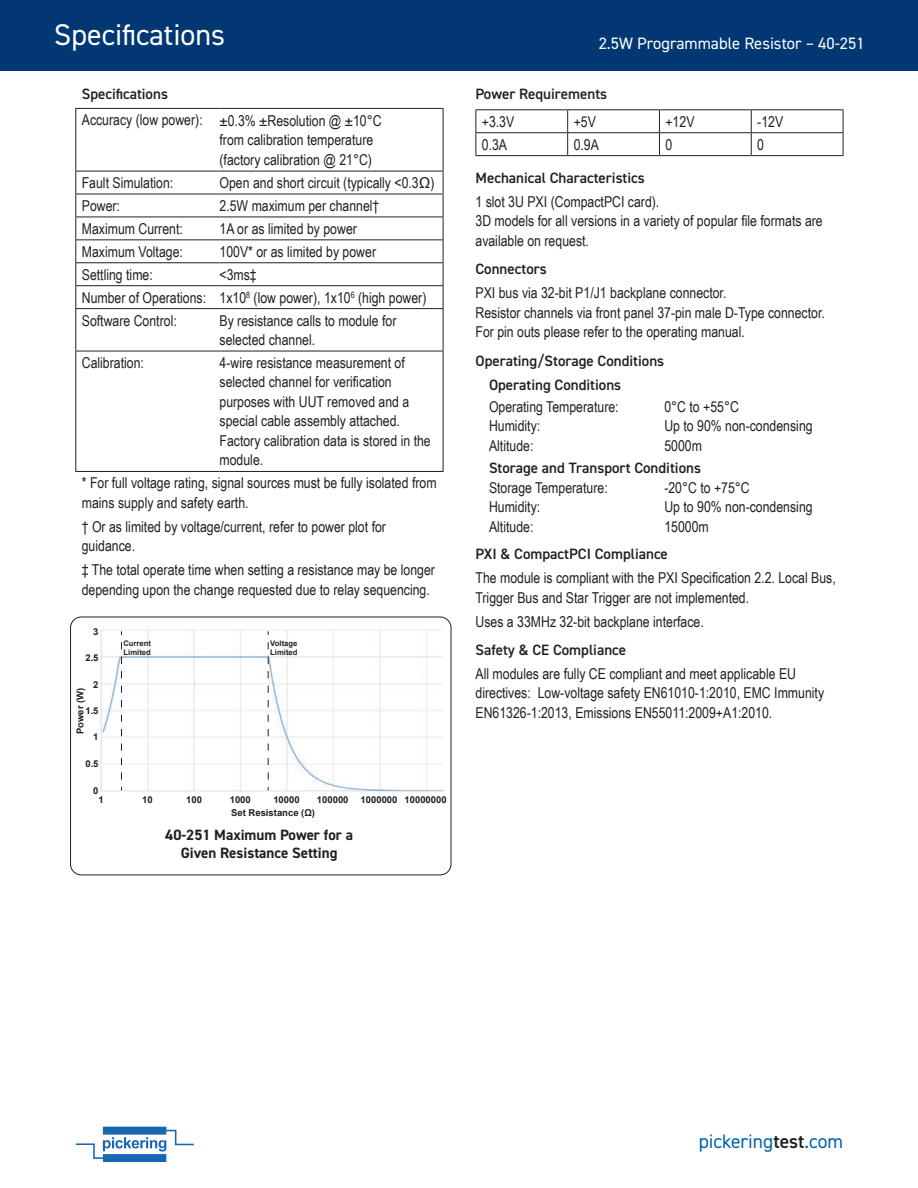
<style>
.page{position:relative;width:918px;height:1188px;background:#fff}
.page>*{position:absolute;margin:0;border:0;box-sizing:border-box;transform-origin:0 0}
.t1{font:30px "DIN2014";color:#fff}
.t2{font:19.5px "DIN2014";color:#0164ad}
.t3{font:16.5px "DIN2014";color:#fff}
.Body{font:15px/19.5px "Arial Narrow";color:#231f20}
.Sub-Heading{font:600 15px "DIN2014";color:#231f20}
.Figure_Title{font:700 15px/18px "DIN2014";color:#231f20;text-align:center}
.t4{font:700 9.45px "Arial";color:#231f20}
.t5{font:700 7.65px/9.3px "Arial";color:#231f20}
.s1{font-weight:600;color:#231f20}
</style>
<div class="page">
<div style="left:0;top:0;width:918px;height:70px;background:#013874"></div>
<svg style="left:76px;top:1127px;width:118px;height:35px"></svg>
<hr style="left:75px;top:108px;width:145px;height:1px;background:#231f20">
<hr style="left:75px;top:109px;width:1px;height:62px;background:#231f20">
<hr style="left:220px;top:108px;width:223px;height:1px;background:#231f20">
<hr style="left:443px;top:109px;width:1px;height:62px;background:#231f20">
<hr style="left:75px;top:171px;width:145px;height:1px;background:#231f20">
<hr style="left:220px;top:171px;width:223px;height:1px;background:#231f20">
<hr style="left:75px;top:194px;width:145px;height:1px;background:#231f20">
<hr style="left:220px;top:194px;width:223px;height:1px;background:#231f20">
<hr style="left:75px;top:217px;width:145px;height:1px;background:#231f20">
<hr style="left:220px;top:217px;width:223px;height:1px;background:#231f20">
<hr style="left:75px;top:239px;width:145px;height:1px;background:#231f20">
<hr style="left:220px;top:239px;width:223px;height:1px;background:#231f20">
<hr style="left:75px;top:262px;width:145px;height:1px;background:#231f20">
<hr style="left:220px;top:262px;width:223px;height:1px;background:#231f20">
<hr style="left:75px;top:285px;width:145px;height:1px;background:#231f20">
<svg style="left:75px;top:171px;width:1px;height:137px"></svg>
<hr style="left:220px;top:285px;width:223px;height:1px;background:#231f20">
<svg style="left:443px;top:171px;width:1px;height:137px"></svg>
<hr style="left:75px;top:308px;width:145px;height:1px;background:#231f20">
<hr style="left:75px;top:309px;width:1px;height:42px;background:#231f20">
<hr style="left:220px;top:308px;width:223px;height:1px;background:#231f20">
<hr style="left:443px;top:309px;width:1px;height:42px;background:#231f20">
<hr style="left:75px;top:351px;width:145px;height:1px;background:#231f20">
<hr style="left:75px;top:351px;width:1px;height:120px;background:#231f20">
<hr style="left:220px;top:351px;width:223px;height:1px;background:#231f20">
<hr style="left:443px;top:351px;width:1px;height:120px;background:#231f20">
<hr style="left:75px;top:471px;width:145px;height:1px;background:#231f20">
<hr style="left:220px;top:471px;width:223px;height:1px;background:#231f20">
<img style="left:100px;top:629px;width:345px;height:164px">
<svg style="left:121px;top:642px;width:1px;height:148px"></svg>
<svg style="left:268px;top:642px;width:1px;height:148px"></svg>
<hr style="left:476px;top:132px;width:92px;height:1px;background:#231f20">
<hr style="left:568px;top:132px;width:91px;height:1px;background:#231f20">
<svg style="left:567px;top:110px;width:1px;height:45px"></svg>
<hr style="left:659px;top:132px;width:92px;height:1px;background:#231f20">
<svg style="left:659px;top:110px;width:1px;height:45px"></svg>
<hr style="left:751px;top:132px;width:92px;height:1px;background:#231f20">
<svg style="left:751px;top:110px;width:1px;height:45px"></svg>
<hr style="left:476px;top:109px;width:92px;height:1px;background:#231f20">
<hr style="left:568px;top:109px;width:91px;height:1px;background:#231f20">
<hr style="left:659px;top:109px;width:92px;height:1px;background:#231f20">
<hr style="left:751px;top:109px;width:92px;height:1px;background:#231f20">
<svg style="left:476px;top:110px;width:1px;height:45px"></svg>
<svg style="left:843px;top:110px;width:1px;height:45px"></svg>
<hr style="left:476px;top:155px;width:92px;height:1px;background:#231f20">
<hr style="left:568px;top:155px;width:91px;height:1px;background:#231f20">
<hr style="left:659px;top:155px;width:92px;height:1px;background:#231f20">
<hr style="left:751px;top:155px;width:92px;height:1px;background:#231f20">
<div style="left:70px;top:617px;width:381px;height:258px;border:1px solid #231f20;border-radius:11px"></div>
<h1 class="t1" style="left:54px;top:16px;width:172px">Specifications</h1>
<p class="Sub-Heading" style="left:82px;top:84px;width:88px">Specifications</p>
<p class="Body" style="left:82px;top:110px;width:122px">Accuracy (low power):</p>
<p class="Body" style="left:220px;top:110px;width:164px">±0.3% ±Resolution @ ±10°C from calibration temperature (factory calibration @ 21°C)</p>
<p class="Body" style="left:82px;top:172px;width:93px">Fault Simulation:</p>
<p class="Body" style="left:220px;top:172px;width:216px">Open and short circuit (typically &lt;0.3Ω)</p>
<p class="Body" style="left:82px;top:195px;width:40px">Power:</p>
<p class="Body" style="left:220px;top:195px;width:161px">2.5W maximum per channel†</p>
<p class="Body" style="left:82px;top:218px;width:103px">Maximum Current:</p>
<p class="Body" style="left:220px;top:218px;width:139px">1A or as limited by power</p>
<p class="Body" style="left:82px;top:241px;width:103px">Maximum Voltage:</p>
<p class="Body" style="left:220px;top:241px;width:158px">100V* or as limited by power</p>
<p class="Body" style="left:82px;top:264px;width:73px">Settling time:</p>
<p class="Body" style="left:220px;top:264px;width:39px">&lt;3ms‡</p>
<p class="Body" style="left:82px;top:287px;width:126px">Number of Operations:</p>
<p class="Body" style="left:220px;top:287px;width:208px">1x10<sup>8</sup> (low power), 1x10<sup>6</sup> (high power)</p>
<p class="Body" style="left:82px;top:310px;width:97px">Software Control:</p>
<p class="Body" style="left:220px;top:310px;width:179px">By resistance calls to module for selected channel.</p>
<p class="Body" style="left:82px;top:352px;width:64px">Calibration:</p>
<p class="Body" style="left:220px;top:352px;width:213px">4-wire resistance measurement of selected channel for verification purposes with UUT removed and a special cable assembly attached.<br>Factory calibration data is stored in the module.</p>
<p class="Body" style="left:82px;top:473px;width:356px">* For full voltage rating, signal sources must be fully isolated from mains supply and safety earth.</p>
<p class="Body" style="left:82px;top:516px;width:306px">† Or as limited by voltage/current, refer to power plot for guidance.</p>
<p class="Body" style="left:82px;top:559px;width:355px">‡ The total operate time when setting a resistance may be longer depending upon the change requested due to relay sequencing.</p>
<p class="t4" style="left:93px;top:626px;width:7px">3</p>
<p class="t4" style="left:85px;top:651px;width:15px">2.5</p>
<p class="t4" style="left:93px;top:678px;width:7px">2</p>
<p class="t4" style="left:74px;top:734px;width:48px;rotate:-90deg">Power (W)</p>
<p class="t4" style="left:85px;top:704px;width:15px">1.5</p>
<p class="t4" style="left:93px;top:731px;width:7px">1</p>
<p class="t4" style="left:85px;top:757px;width:15px">0.5</p>
<p class="t4" style="left:93px;top:784px;width:7px">0</p>
<p class="t5" style="left:123px;top:639px;width:29px">Current<br>Limited</p>
<p class="t5" style="left:270px;top:639px;width:29px">Voltage<br>Limited</p>
<p class="t4" style="left:98px;top:793px;width:7px">1</p>
<p class="t4" style="left:142px;top:793px;width:12px">10</p>
<p class="t4" style="left:186px;top:793px;width:17px">100</p>
<p class="t4" style="left:230px;top:793px;width:23px">1000</p>
<p class="t4" style="left:273px;top:793px;width:28px">10000</p>
<p class="t4" style="left:317px;top:793px;width:33px">100000</p>
<p class="t4" style="left:361px;top:793px;width:88px">1000000 10000000</p>
<p class="t4" style="left:231px;top:807px;width:85px">Set Resistance (Ω)</p>
<p class="Figure_Title" style="left:165px;top:826px;width:189px">40-251 Maximum Power for a<br>Given Resistance Setting</p>
<p class="t3" style="left:599px;top:33px;width:268px">2.5W Programmable Resistor – 40-251</p>
<p class="Sub-Heading" style="left:476px;top:84px;width:133px">Power Requirements</p>
<p class="Body" style="left:482px;top:111px;width:34px">+3.3V</p>
<p class="Body" style="left:574px;top:111px;width:24px">+5V</p>
<p class="Body" style="left:665px;top:111px;width:31px">+12V</p>
<p class="Body" style="left:757px;top:111px;width:27px">-12V</p>
<p class="Body" style="left:482px;top:134px;width:27px">0.3A</p>
<p class="Body" style="left:574px;top:134px;width:27px">0.9A</p>
<p class="Body" style="left:665px;top:134px;width:8px">0</p>
<p class="Body" style="left:757px;top:134px;width:8px">0</p>
<p class="Sub-Heading" style="left:476px;top:168px;width:171px">Mechanical Characteristics</p>
<p class="Body" style="left:476px;top:191px;width:349px">1 slot 3U PXI (CompactPCI card).<br>3D models for all versions in a variety of popular file formats are available on request.</p>
<p class="Sub-Heading" style="left:476px;top:259px;width:73px">Connectors</p>
<p class="Body" style="left:476px;top:282px;width:351px">PXI bus via 32-bit P1/J1 backplane connector.<br>Resistor channels via front panel 37-pin male D-Type connector.<br>For pin outs please refer to the operating manual.</p>
<p class="Sub-Heading" style="left:476px;top:351px;width:190px">Operating/Storage Conditions</p>
<p class="Sub-Heading" style="left:489px;top:375px;width:134px">Operating Conditions</p>
<p class="Body" style="left:489px;top:396px;width:131px">Operating Temperature:<br>Humidity:<br>Altitude:</p>
<p class="Body" style="left:664px;top:396px;width:150px">0°C to +55°C<br>Up to 90% non-condensing<br>5000m</p>
<p class="Sub-Heading" style="left:489px;top:458px;width:214px">Storage and Transport Conditions</p>
<p class="Body" style="left:489px;top:477px;width:120px">Storage Temperature:<br>Humidity:<br>Altitude:</p>
<p class="Body" style="left:664px;top:477px;width:150px">-20°C to +75°C<br>Up to 90% non-condensing<br>15000m</p>
<p class="Sub-Heading" style="left:476px;top:544px;width:194px">PXI &amp; CompactPCI Compliance</p>
<p class="Body" style="left:476px;top:568px;width:362px">The module is compliant with the PXI Specification 2.2. Local Bus,<br>Trigger Bus and Star Trigger are not implemented.</p>
<p class="Body" style="left:476px;top:611px;width:230px">Uses a 33MHz 32-bit backplane interface.</p>
<p class="Sub-Heading" style="left:476px;top:640px;width:152px">Safety &amp; CE Compliance</p>
<p class="Body" style="left:476px;top:663px;width:350px">All modules are fully CE compliant and meet applicable EU directives: Low-voltage safety EN61010-1:2010, EMC Immunity<br>EN61326-1:2013, Emissions EN55011:2009+A1:2010.</p>
<h2 class="t2" style="left:699px;top:1129px;width:146px">pickering<span class="s1">test</span>.com</h2>
</div>
